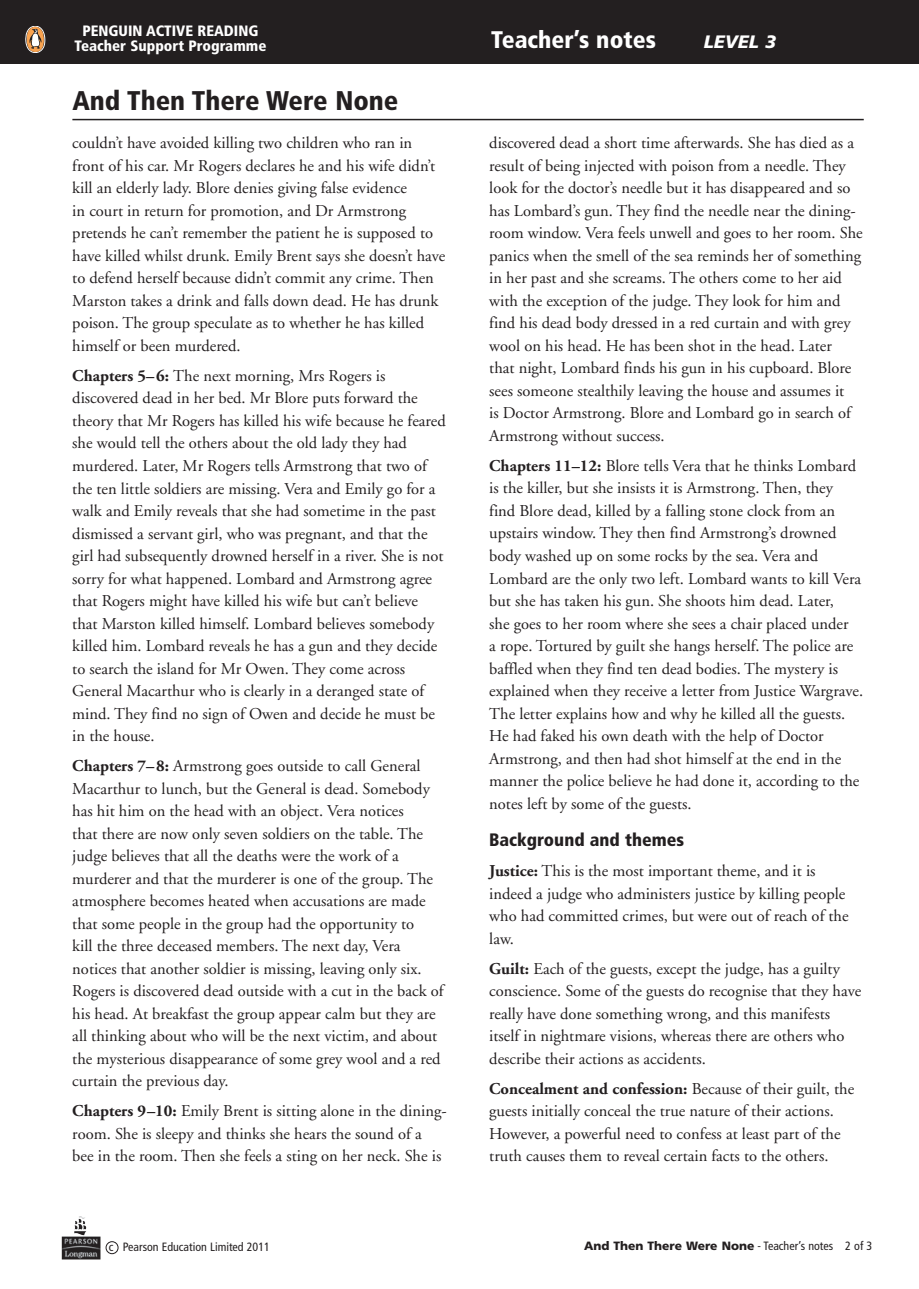
<style>
.page{position:relative;width:919px;height:1289px;background:#fff}
.page>*{position:absolute;margin:0;border:0;box-sizing:border-box;transform-origin:0 0}
.t1{font:900 condensed 27px "Frutiger";color:#231f20}
.t2{font:900 condensed 24px "Frutiger";color:#fff}
.t3{font:900 condensed 18px "Frutiger";color:#231f20}
.t4{font:italic 900 18px "Frutiger";color:#fff}
.t5{font:16.5px/22.5px "Adobe Garamond";color:#231f20}
.t6{font:900 condensed 15px/15px "Frutiger";color:#fff;text-align:center}
.t7{font:900 12px "Frutiger";color:#231f20}
.t8{font:condensed 12px "Frutiger";color:#231f20}
.s1{font-weight:700}
.s2{font-weight:400;font-stretch:condensed}
</style>
<div class="page">
<img style="left:62px;top:1216px;width:38px;height:43px">
<div style="left:106px;top:1241px;width:12px;height:12px;border:1px solid #231f20;border-radius:50%"></div>
<hr style="left:72px;top:119px;width:791px;height:1px;background:#231f20">
<div style="left:0;top:0;width:918px;height:64px;background:#231f20"></div>
<svg style="left:26px;top:26px;width:19px;height:27px"></svg>
<p class="t6" style="left:74px;top:23px;width:193px">PENGUIN ACTIVE READING<br>Teacher Support Programme</p>
<h2 class="t2" style="left:491px;top:26px;width:166px">Teacher’s notes</h2>
<p class="t4" style="left:704px;top:31px;width:74px">LEVEL 3</p>
<h1 class="t1" style="left:72px;top:85px;width:327px">And Then There Were None</h1>
<p class="t5" style="left:72px;top:132px;width:374px">couldn’t have avoided killing two children who ran in front of his car. Mr Rogers declares he and his wife didn’t kill an elderly lady. Blore denies giving false evidence<br>in court in return for promotion, and Dr Armstrong pretends he can’t remember the patient he is supposed to have killed whilst drunk. Emily Brent says she doesn’t have to defend herself because didn’t commit any crime. Then Marston takes a drink and falls down dead. He has drunk poison. The group speculate as to whether he has killed himself or been murdered.</p>
<p class="t5" style="left:72px;top:365px;width:375px"><span class="s1">Chapters 5–6:</span> The next morning, Mrs Rogers is discovered dead in her bed. Mr Blore puts forward the theory that Mr Rogers has killed his wife because he feared she would tell the others about the old lady they had murdered. Later, Mr Rogers tells Armstrong that two of the ten little soldiers are missing. Vera and Emily go for a walk and Emily reveals that she had sometime in the past dismissed a servant girl, who was pregnant, and that the girl had subsequently drowned herself in a river. She is not sorry for what happened. Lombard and Armstrong agree that Rogers might have killed his wife but can’t believe that Marston killed himself. Lombard believes somebody killed him. Lombard reveals he has a gun and they decide to search the island for Mr Owen. They come across General Macarthur who is clearly in a deranged state of mind. They find no sign of Owen and decide he must be in the house.</p>
<p class="t5" style="left:72px;top:755px;width:373px"><span class="s1">Chapters 7–8:</span> Armstrong goes outside to call General Macarthur to lunch, but the General is dead. Somebody has hit him on the head with an object. Vera notices<br>that there are now only seven soldiers on the table. The judge believes that all the deaths were the work of a murderer and that the murderer is one of the group. The atmosphere becomes heated when accusations are made that some people in the group had the opportunity to<br>kill the three deceased members. The next day, Vera notices that another soldier is missing, leaving only six.<br>Rogers is discovered dead outside with a cut in the back of his head. At breakfast the group appear calm but they are all thinking about who will be the next victim, and about the mysterious disappearance of some grey wool and a red curtain the previous day.</p>
<p class="t5" style="left:72px;top:1100px;width:376px"><span class="s1">Chapters 9–10:</span> Emily Brent is sitting alone in the dining&shy;room. She is sleepy and thinks she hears the sound of a bee in the room. Then she feels a sting on her neck. She is</p>
<p class="t5" style="left:489px;top:132px;width:375px">discovered dead a short time afterwards. She has died as a result of being injected with poison from a needle. They look for the doctor’s needle but it has disappeared and so has Lombard’s gun. They find the needle near the dining&shy;room window. Vera feels unwell and goes to her room. She panics when the smell of the sea reminds her of something in her past and she screams. The others come to her aid with the exception of the judge. They look for him and find his dead body dressed in a red curtain and with grey wool on his head. He has been shot in the head. Later<br>that night, Lombard finds his gun in his cupboard. Blore sees someone stealthily leaving the house and assumes it<br>is Doctor Armstrong. Blore and Lombard go in search of Armstrong without success.</p>
<p class="t5" style="left:489px;top:455px;width:375px"><span class="s1">Chapters 11–12:</span> Blore tells Vera that he thinks Lombard is the killer, but she insists it is Armstrong. Then, they find Blore dead, killed by a falling stone clock from an upstairs window. They then find Armstrong’s drowned body washed up on some rocks by the sea. Vera and Lombard are the only two left. Lombard wants to kill Vera but she has taken his gun. She shoots him dead. Later,<br>she goes to her room where she sees a chair placed under<br>a rope. Tortured by guilt she hangs herself. The police are baffled when they find ten dead bodies. The mystery is explained when they receive a letter from Justice Wargrave.<br>The letter explains how and why he killed all the guests.<br>He had faked his own death with the help of Doctor Armstrong, and then had shot himself at the end in the manner the police believe he had done it, according to the notes left by some of the guests.</p>
<p class="t3" style="left:489px;top:829px;width:196px">Background and themes</p>
<p class="t5" style="left:489px;top:860px;width:361px"><span class="s1">Justice:</span> This is the most important theme, and it is indeed a judge who administers justice by killing people who had committed crimes, but were out of reach of the law.</p>
<p class="t5" style="left:489px;top:957px;width:373px"><span class="s1">Guilt:</span> Each of the guests, except the judge, has a guilty conscience. Some of the guests do recognise that they have really have done something wrong, and this manifests itself in nightmare visions, whereas there are others who describe their actions as accidents.</p>
<p class="t5" style="left:489px;top:1077px;width:366px"><span class="s1">Concealment and confession:</span> Because of their guilt, the guests initially conceal the true nature of their actions.<br>However, a powerful need to confess at least part of the truth causes them to reveal certain facts to the others.</p>
<p class="t8" style="left:109px;top:1239px;width:163px">c Pearson Education Limited 2011</p>
<p class="t7" style="left:584px;top:1238px;width:290px">And Then There Were None <span class="s2">- Teacher’s notes 2 of 3</span></p>
</div>
